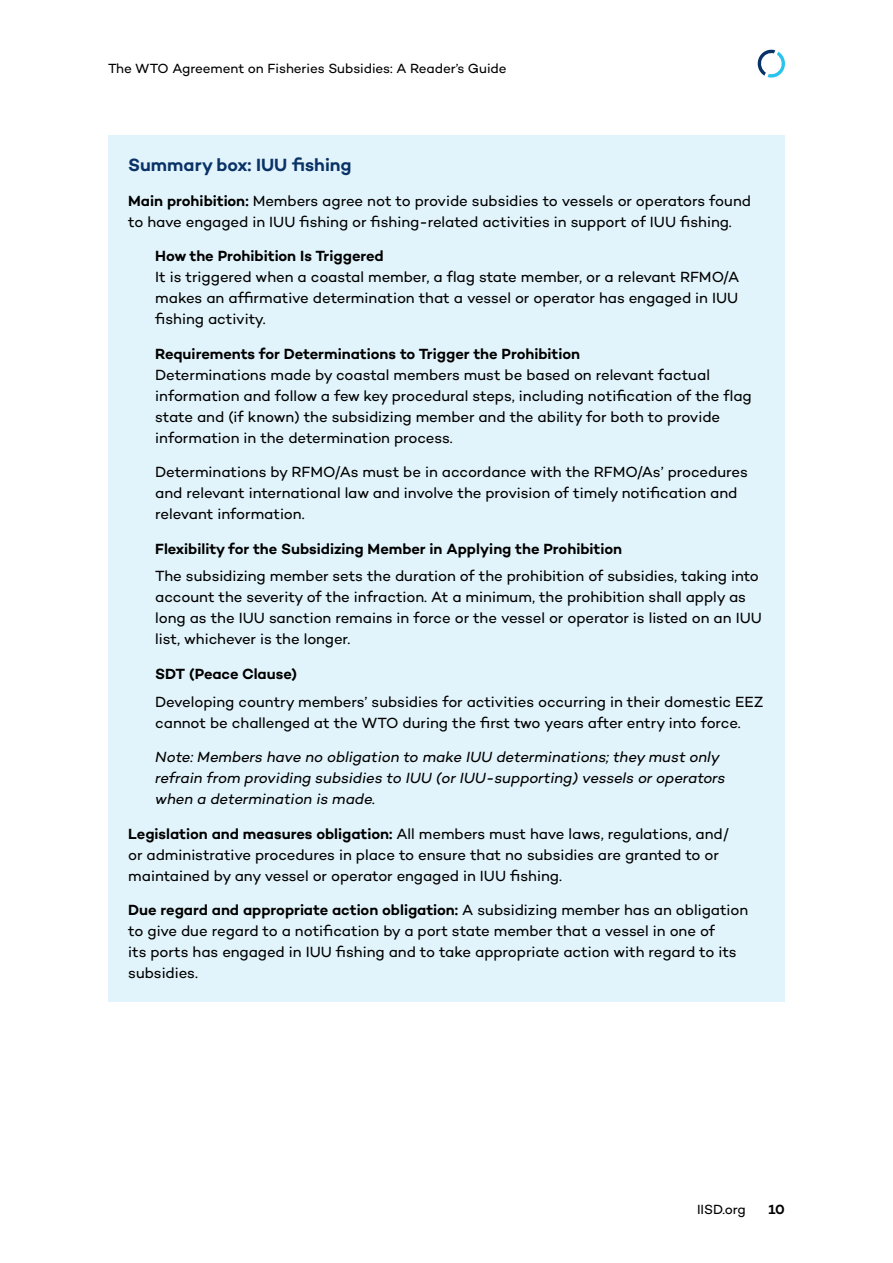
<style>
.page{position:relative;width:893px;height:1263px;background:#fff}
.page>*{position:absolute;margin:0;border:0;box-sizing:border-box;transform-origin:0 0}
.t1{font:600 18px "Campton";color:#093266}
.Paragraph{font:15px/21px "Campton";letter-spacing:-.005em;color:#000}
.Paragraph_Last__end{font:15px/21px "Campton";letter-spacing:-.005em;color:#000}
.Paragraph-2{font:italic 15px/21px "Campton";letter-spacing:-.005em;color:#000}
.Paragraph-3{font:600 15px "Campton";letter-spacing:-.005em;color:#000}
.t2{font:13.5px "Campton";letter-spacing:-.005em;color:#000}
.t3{font:600 13.5px "Campton";color:#000}
.s1{font-weight:600}
</style>
<div class="page">
<svg style="left:757px;top:49px;width:28px;height:29px"></svg>
<div style="left:108px;top:135px;width:677px;height:61px;background:#e2f4fb"></div>
<div style="left:108px;top:172px;width:677px;height:79px;background:#e2f4fb"></div>
<div style="left:108px;top:249px;width:677px;height:99px;background:#e2f4fb"></div>
<div style="left:108px;top:346px;width:677px;height:121px;background:#e2f4fb"></div>
<div style="left:108px;top:444px;width:677px;height:99px;background:#e2f4fb"></div>
<div style="left:108px;top:520px;width:677px;height:58px;background:#e2f4fb"></div>
<div style="left:108px;top:548px;width:677px;height:120px;background:#e2f4fb"></div>
<div style="left:108px;top:645px;width:677px;height:58px;background:#e2f4fb"></div>
<div style="left:108px;top:673px;width:677px;height:79px;background:#e2f4fb"></div>
<div style="left:108px;top:729px;width:677px;height:99px;background:#e2f4fb"></div>
<div style="left:108px;top:805px;width:677px;height:100px;background:#e2f4fb"></div>
<div style="left:108px;top:882px;width:677px;height:120px;background:#e2f4fb"></div>
<p class="t2" style="left:108px;top:60px;width:400px">The WTO Agreement on Fisheries Subsidies: A Reader’s Guide</p>
<h1 class="t1" style="left:128px;top:154px;width:225px">Summary box: IUU fishing</h1>
<p class="Paragraph" style="left:128px;top:190px;width:624px"><span class="s1">Main prohibition:</span> Members agree not to provide subsidies to vessels or operators found to have engaged in IUU fishing or fishing-related activities in support of IUU fishing.</p>
<p class="Paragraph-3" style="left:155px;top:246px;width:230px">How the Prohibition Is Triggered</p>
<p class="Paragraph" style="left:155px;top:266px;width:586px;text-align:justify">It is triggered when a coastal member, a flag state member, or a relevant RFMO/A makes an affirmative determination that a vessel or operator has engaged in IUU fishing activity.</p>
<p class="Paragraph-3" style="left:155px;top:344px;width:426px">Requirements for Determinations to Trigger the Prohibition</p>
<p class="Paragraph" style="left:155px;top:364px;width:598px">Determinations made by coastal members must be based on relevant factual information and follow a few key procedural steps, including notification of the flag state and (if known) the subsidizing member and the ability for both to provide information in the determination process.</p>
<p class="Paragraph" style="left:155px;top:461px;width:594px">Determinations by RFMO/As must be in accordance with the RFMO/As’ procedures and relevant international law and involve the provision of timely notification and relevant information.</p>
<p class="Paragraph-3" style="left:155px;top:539px;width:468px">Flexibility for the Subsidizing Member in Applying the Prohibition</p>
<p class="Paragraph" style="left:155px;top:565px;width:608px">The subsidizing member sets the duration of the prohibition of subsidies, taking into account the severity of the infraction. At a minimum, the prohibition shall apply as long as the IUU sanction remains in force or the vessel or operator is listed on an IUU list, whichever is the longer.</p>
<p class="Paragraph-3" style="left:155px;top:664px;width:143px">SDT (Peace Clause)</p>
<p class="Paragraph" style="left:155px;top:691px;width:610px">Developing country members’ subsidies for activities occurring in their domestic EEZ cannot be challenged at the WTO during the first two years after entry into force.</p>
<p class="Paragraph-2" style="left:155px;top:746px;width:572px">Note: Members have no obligation to make IUU determinations; they must only refrain from providing subsidies to IUU (or IUU-supporting) vessels or operators when a determination is made.</p>
<p class="Paragraph" style="left:128px;top:823px;width:602px"><span class="s1">Legislation and measures obligation:</span> All members must have laws, regulations, and/ or administrative procedures in place to ensure that no subsidies are granted to or maintained by any vessel or operator engaged in IUU fishing.</p>
<p class="Paragraph_Last__end" style="left:128px;top:899px;width:621px"><span class="s1">Due regard and appropriate action obligation:</span> A subsidizing member has an obligation to give due regard to a notification by a port state member that a vessel in one of<br>its ports has engaged in IUU fishing and to take appropriate action with regard to its subsidies.</p>
<p class="t2" style="left:697px;top:1201px;width:50px">IISD.org</p>
<p class="t3" style="left:768px;top:1201px;width:18px">10</p>
</div>
